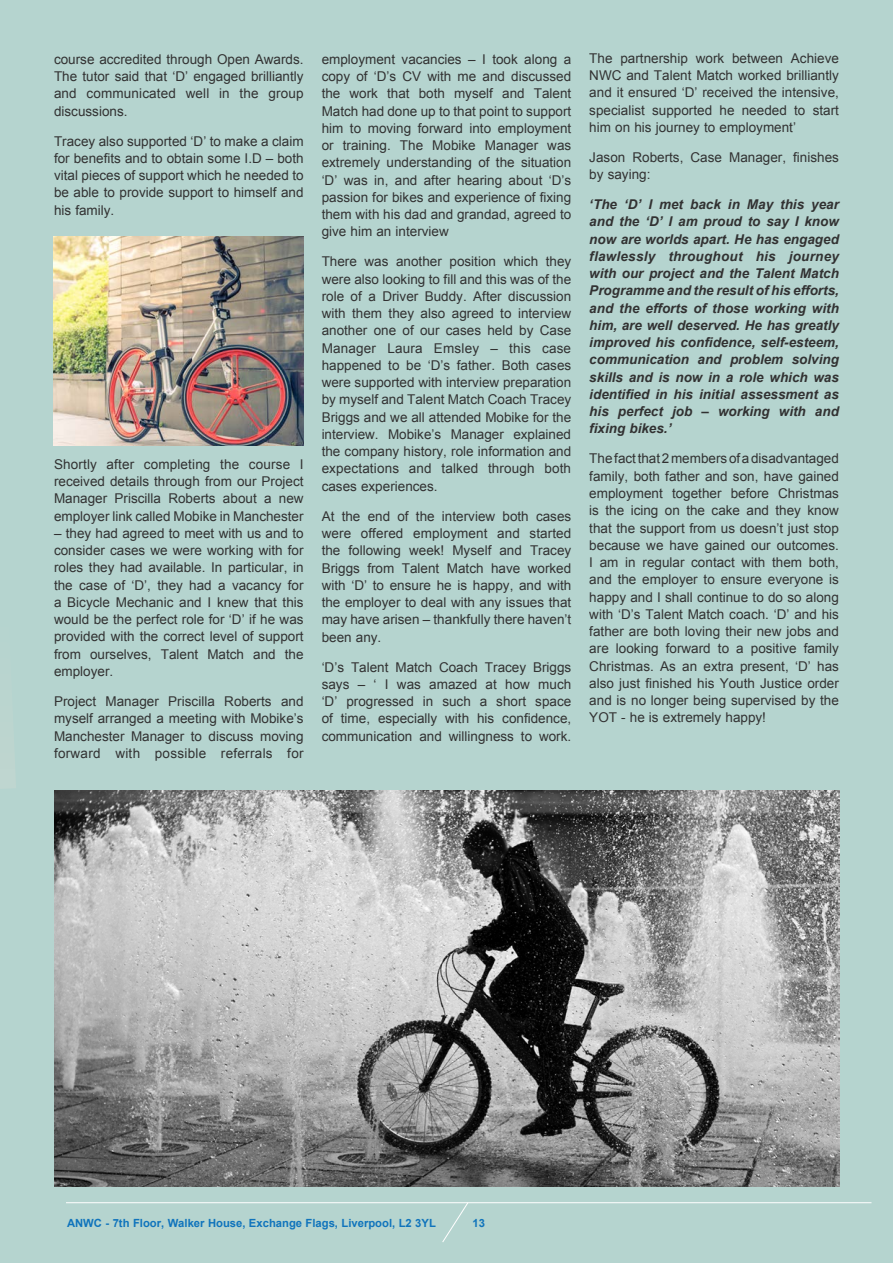
<style>
.page{position:relative;width:893px;height:1263px;background:#b5d4cf}
.page>*{position:absolute;margin:0;border:0;box-sizing:border-box;transform-origin:0 0}
.t1{font:13.5px/17.2px "Arial";color:#231f20;text-align:justify}
.t2{font:italic 700 13.5px/17.2px "Arial";color:#231f20;text-align:justify}
.t3{font:700 11.25px "Arial";color:#1074bc}
</style>
<div class="page">
<svg style="left:442px;top:1203px;width:27px;height:39px"></svg>
<hr style="left:66px;top:1202px;width:805px;height:1px;background:#fff">
<img style="left:54px;top:236px;width:249px;height:209px">
<img style="left:54px;top:791px;width:785px;height:395px">
<p class="t1" style="left:54px;top:51px;width:251px">course accredited through Open Awards.<br>The tutor said that ‘D’ engaged brilliantly and communicated well in the group discussions.</p>
<p class="t1" style="left:54px;top:132px;width:251px">Tracey also supported ‘D’ to make a claim for benefits and to obtain some I.D – both vital pieces of support which he needed to be able to provide support to himself and his family.</p>
<p class="t1" style="left:54px;top:456px;width:251px">Shortly after completing the course I received details through from our Project Manager Priscilla Roberts about a new employer link called Mobike in Manchester</p>
<p class="t1" style="left:54px;top:525px;width:251px">– they had agreed to meet with us and to consider cases we were working with for roles they had available. In particular, in the case of ‘D’, they had a vacancy for a Bicycle Mechanic and I knew that this would be the perfect role for ‘D’ if he was provided with the correct level of support from ourselves, Talent Match and the employer.</p>
<p class="t1" style="left:54px;top:693px;width:251px">Project Manager Priscilla Roberts and myself arranged a meeting with Mobike’s Manchester Manager to discuss moving forward with possible referrals for</p>
<p class="t1" style="left:322px;top:51px;width:251px">employment vacancies – I took along a copy of ‘D’s CV with me and discussed the work that both myself and Talent Match had done up to that point to support him to moving forward into employment or training. The Mobike Manager was extremely understanding of the situation ‘D’ was in, and after hearing about ‘D’s passion for bikes and experience of fixing them with his dad and grandad, agreed to give him an interview</p>
<p class="t1" style="left:322px;top:253px;width:251px">There was another position which they were also looking to fill and this was of the role of a Driver Buddy. After discussion with them they also agreed to interview another one of our cases held by Case Manager Laura Emsley – this case happened to be ‘D’s father. Both cases were supported with interview preparation by myself and Talent Match Coach Tracey Briggs and we all attended Mobike for the interview. Mobike’s Manager explained the company history, role information and expectations and talked through both cases experiences.</p>
<p class="t1" style="left:322px;top:507px;width:251px">At the end of the interview both cases were offered employment and started the following week! Myself and Tracey Briggs from Talent Match have worked with ‘D’ to ensure he is happy, and with the employer to deal with any issues that may have arisen – thankfully there haven’t been any.</p>
<p class="t1" style="left:322px;top:658px;width:251px">‘D’s Talent Match Coach Tracey Briggs says – ‘ I was amazed at how much ‘D’ progressed in such a short space of time, especially with his confidence, communication and willingness to work.</p>
<p class="t1" style="left:589px;top:50px;width:251px">The partnership work between Achieve NWC and Talent Match worked brilliantly and it ensured ‘D’ received the intensive, specialist supported he needed to start him on his journey to employment’</p>
<p class="t1" style="left:589px;top:149px;width:251px">Jason Roberts, Case Manager, finishes by saying:</p>
<p class="t2" style="left:589px;top:196px;width:251px">‘The ‘D’ I met back in May this year and the ‘D’ I am proud to say I know now are worlds apart. He has engaged flawlessly throughout his journey with our project and the Talent Match Programme and the result of his efforts, and the efforts of those working with him, are well deserved. He has greatly improved his confidence, self-esteem, communication and problem solving skills and is now in a role which was identified in his initial assessment as his perfect job – working with and fixing bikes.’</p>
<p class="t1" style="left:589px;top:450px;width:251px">The fact that 2 members of a disadvantaged family, both father and son, have gained employment together before Christmas is the icing on the cake and they know that the support from us doesn’t just stop because we have gained our outcomes.<br>I am in regular contact with them both, and the employer to ensure everyone is happy and I shall continue to do so along with ‘D’s Talent Match coach. ‘D’ and his father are both loving their new jobs and are looking forward to a positive family Christmas. As an extra present, ‘D’ has also just finished his Youth Justice order and is no longer being supervised by the YOT - he is extremely happy!</p>
<p class="t3" style="left:67px;top:1216px;width:370px">ANWC - 7th Floor, Walker House, Exchange Flags, Liverpool, L2 3YL</p>
<p class="t3" style="left:473px;top:1216px;width:14px">13</p>
</div>
